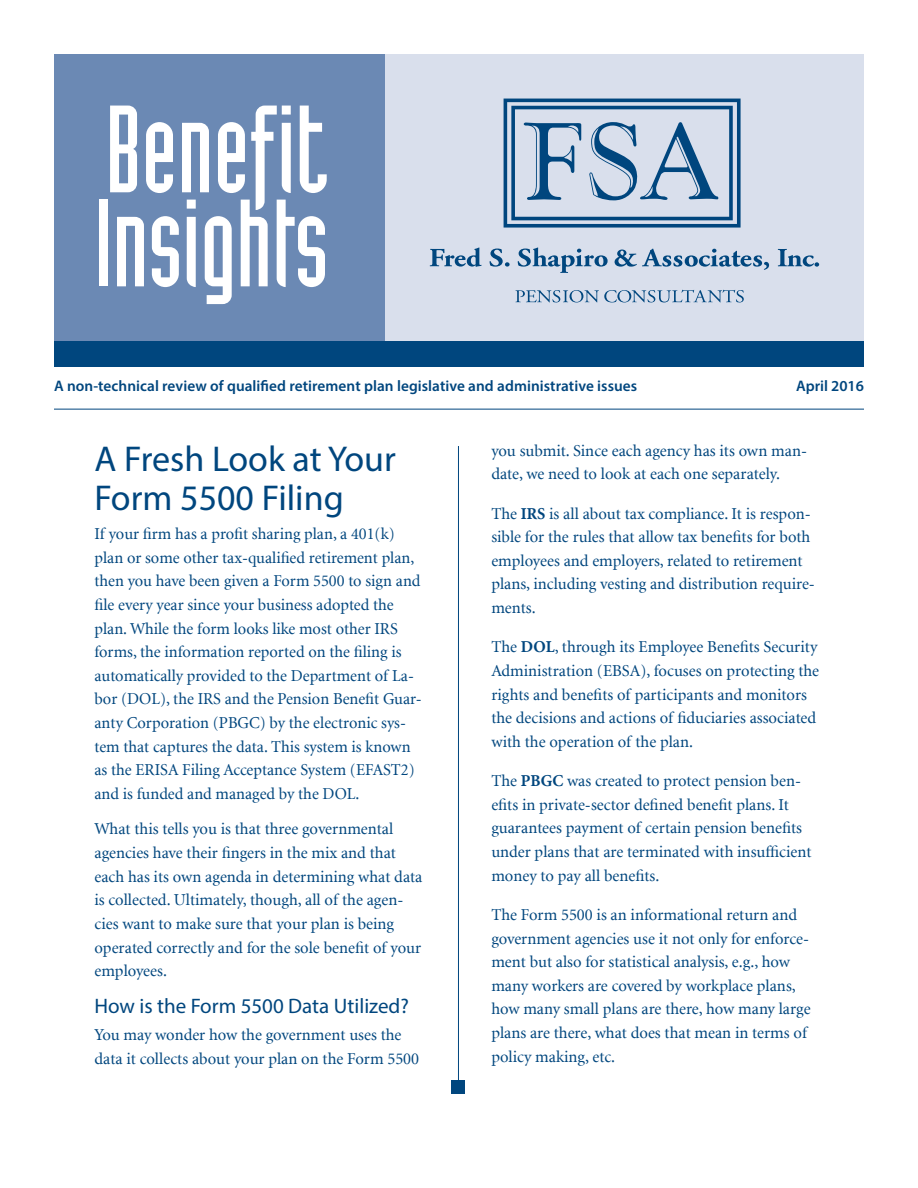
<style>
.page{position:relative;width:918px;height:1188px;background:#fff}
.page>*{position:absolute;margin:0;border:0;box-sizing:border-box;transform-origin:0 0}
.t1{font:121.5px/94.1px "Industria Solid";color:#fff}
.headline{font:36px/39px "Myriad Pro";color:#00467e}
.subhead{font:21px "Myriad Pro";color:#00467e}
.body{font:16.5px/23.7px "Minion";color:#00467e}
.t2{font:600 15.3px "Myriad Pro";letter-spacing:.005em;color:#00467e}
.s1{font-family:"Industria Solid A"}
.s2{font-weight:700}
</style>
<div class="page">
<hr style="left:458px;top:446px;width:1px;height:648px;background:#00467e">
<div style="left:452px;top:1080px;width:13px;height:14px;background:#00467e"></div>
<hr style="left:54px;top:409px;width:810px;height:1px;background:#00467e">
<div style="left:387px;top:56px;width:475px;height:291px;background:#d9dfec"></div>
<div style="left:56px;top:56px;width:327px;height:291px;background:#6b89b4"></div>
<div style="left:54px;top:341px;width:810px;height:25px;background:#00467e"></div>
<svg style="left:430px;top:248px;width:52px;height:19px"></svg>
<svg style="left:490px;top:249px;width:20px;height:18px"></svg>
<svg style="left:518px;top:248px;width:90px;height:25px"></svg>
<svg style="left:615px;top:249px;width:154px;height:21px"></svg>
<svg style="left:778px;top:249px;width:41px;height:18px"></svg>
<svg style="left:515px;top:290px;width:229px;height:12px"></svg>
<svg style="left:504px;top:99px;width:237px;height:129px"></svg>
<p class="t1" style="left:95px;top:102px;width:236px"><span class="s1">Benefit<br></span>Insights</p>
<p class="t2" style="left:54px;top:376px;width:585px">A non-technical review of qualified retirement plan legislative and administrative issues</p>
<p class="t2" style="left:796px;top:376px;width:69px">April 2016</p>
<p class="headline" style="left:94px;top:439px;width:303px">A Fresh Look at Your<br>Form 5500 Filing</p>
<p class="body" style="left:94px;top:523px;width:329px">If your firm has a profit sharing plan, a 401(k) plan or some other tax-qualified retirement plan, then you have been given a Form 5500 to sign and file every year since your business adopted the plan. While the form looks like most other IRS forms, the information reported on the filing is automatically provided to the Department of La&shy;bor (DOL), the IRS and the Pension Benefit Guar&shy;anty Corporation (PBGC) by the electronic sys&shy;tem that captures the data. This system is known as the ERISA Filing Acceptance System (EFAST2) and is funded and managed by the DOL.</p>
<p class="body" style="left:94px;top:818px;width:330px">What this tells you is that three governmental agencies have their fingers in the mix and that each has its own agenda in determining what data is collected. Ultimately, though, all of the agen&shy;cies want to make sure that your plan is being operated correctly and for the sole benefit of your employees.</p>
<p class="subhead" style="left:94px;top:993px;width:316px">How is the Form 5500 Data Utilized?</p>
<p class="body" style="left:94px;top:1024px;width:326px">You may wonder how the government uses the data it collects about your plan on the Form 5500</p>
<p class="body" style="left:491px;top:439px;width:317px">you submit. Since each agency has its own man&shy;date, we need to look at each one separately.</p>
<p class="body" style="left:491px;top:502px;width:325px">The <span class="s2">IRS</span> is all about tax compliance. It is respon&shy;sible for the rules that allow tax benefits for both employees and employers, related to retirement plans, including vesting and distribution require&shy;ments.</p>
<p class="body" style="left:491px;top:636px;width:329px">The <span class="s2">DOL</span>, through its Employee Benefits Security Administration (EBSA), focuses on protecting the rights and benefits of participants and monitors the decisions and actions of fiduciaries associated with the operation of the plan.</p>
<p class="body" style="left:491px;top:770px;width:322px">The <span class="s2">PBGC</span> was created to protect pension ben&shy;efits in private-sector defined benefit plans. It guarantees payment of certain pension benefits under plans that are terminated with insufficient money to pay all benefits.</p>
<p class="body" style="left:491px;top:903px;width:321px">The Form 5500 is an informational return and government agencies use it not only for enforce&shy;ment but also for statistical analysis, e.g., how many workers are covered by workplace plans, how many small plans are there, how many large plans are there, what does that mean in terms of policy making, etc.</p>
</div>
